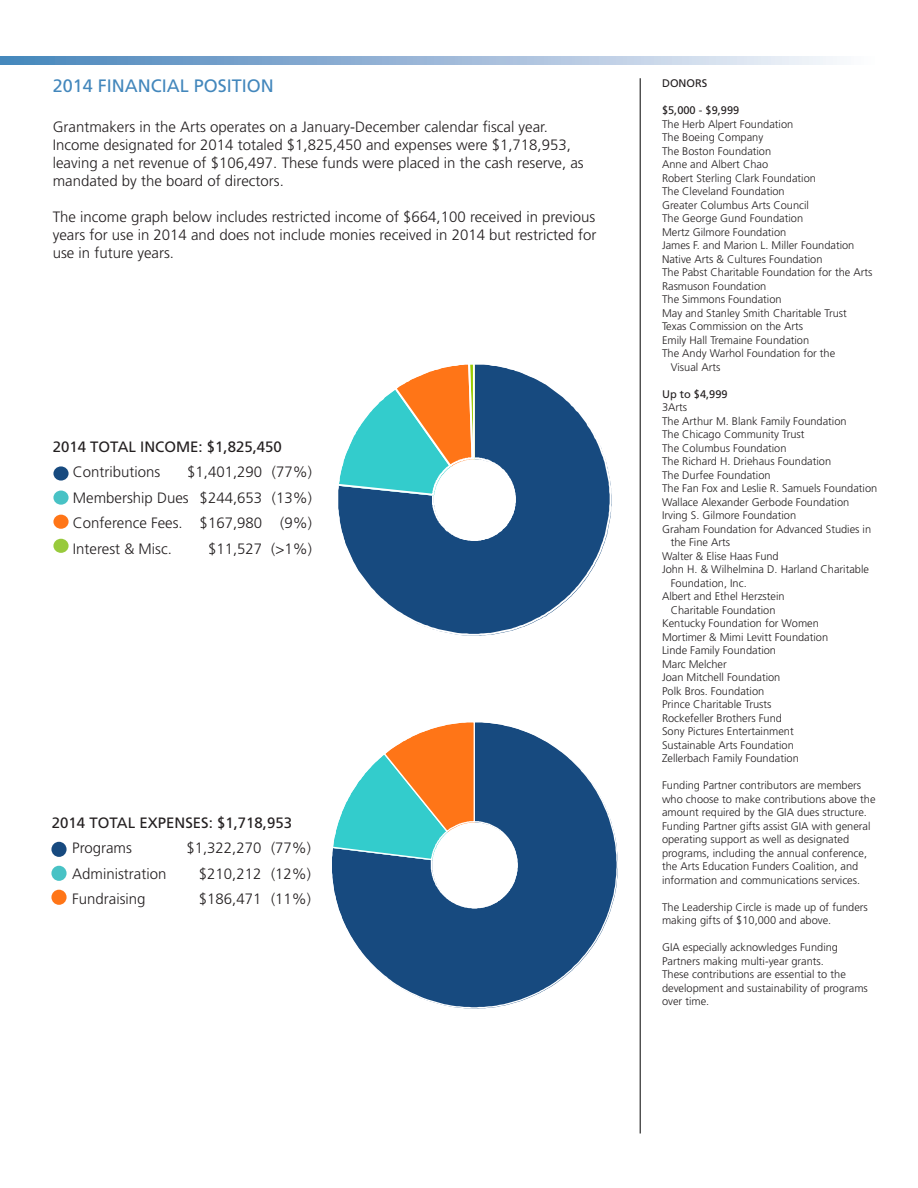
<style>
.page{position:relative;width:918px;height:1188px;background:#fff}
.page>*{position:absolute;margin:0;border:0;box-sizing:border-box;transform-origin:0 0}
.t1{font:18px "Frutiger";color:#4387bc}
.t2{font:300 15px/18px "Frutiger";color:#231f20}
.t3{font:15px "Frutiger";color:#231f20}
.t4{font:300 11.1px/13.5px "Frutiger";color:#231f20}
.t5{font:11.1px "Frutiger";color:#231f20}
</style>
<div class="page">
<div style="left:51px;top:842px;width:16px;height:15px;background:#174a7f;border-radius:50%"></div>
<div style="left:51px;top:890px;width:16px;height:15px;background:#ff7517;border-radius:50%"></div>
<div style="left:51px;top:866px;width:16px;height:15px;background:#48c2c5;border-radius:50%"></div>
<div style="left:53px;top:466px;width:16px;height:15px;background:#174a7f;border-radius:50%"></div>
<div style="left:53px;top:515px;width:16px;height:14px;background:#ff7517;border-radius:50%"></div>
<div style="left:53px;top:491px;width:16px;height:14px;background:#48c2c5;border-radius:50%"></div>
<div style="left:53px;top:539px;width:16px;height:14px;background:#98ca3c;border-radius:50%"></div>
<hr style="left:640px;top:78px;width:1px;height:1056px;background:#000">
<svg style="left:0;top:57px;width:837px;height:7px;background:#9ab9d8"></svg>
<svg style="left:338px;top:364px;width:274px;height:272px"></svg>
<svg style="left:338px;top:364px;width:138px;height:133px"></svg>
<svg style="left:332px;top:722px;width:286px;height:287px"></svg>
<svg style="left:332px;top:722px;width:144px;height:139px"></svg>
<p class="t1" style="left:53px;top:76px;width:223px">2014 FINANCIAL POSITION</p>
<p class="t2" style="left:53px;top:118px;width:532px">Grantmakers in the Arts operates on a January-December calendar fiscal year.<br>Income designated for 2014 totaled $1,825,450 and expenses were $1,718,953, leaving a net revenue of $106,497. These funds were placed in the cash reserve, as mandated by the board of directors.</p>
<p class="t2" style="left:53px;top:208px;width:545px;text-align:justify">The income graph below includes restricted income of $664,100 received in previous years for use in 2014 and does not include monies received in 2014 but restricted for use in future years.</p>
<p class="t3" style="left:53px;top:438px;width:231px">2014 TOTAL INCOME: $1,825,450</p>
<p class="t2" style="left:73px;top:463px;width:89px">Contributions</p>
<p class="t2" style="left:187px;top:463px;width:126px">$1,401,290 (77%)</p>
<p class="t2" style="left:73px;top:489px;width:240px">Membership Dues $244,653 (13%)</p>
<p class="t2" style="left:73px;top:514px;width:240px">Conference Fees. $167,980 (9%)</p>
<p class="t2" style="left:73px;top:540px;width:100px">Interest &amp; Misc.</p>
<p class="t2" style="left:208px;top:540px;width:105px">$11,527 (&gt;1%)</p>
<p class="t3" style="left:52px;top:814px;width:242px">2014 TOTAL EXPENSES: $1,718,953</p>
<p class="t2" style="left:72px;top:839px;width:61px">Programs</p>
<p class="t2" style="left:186px;top:839px;width:126px">$1,322,270 (77%)</p>
<p class="t2" style="left:72px;top:865px;width:96px">Administration</p>
<p class="t2" style="left:199px;top:865px;width:114px">$210,212 (12%)</p>
<p class="t2" style="left:72px;top:890px;width:75px">Fundraising</p>
<p class="t2" style="left:199px;top:890px;width:114px">$186,471 (11%)</p>
<p class="t5" style="left:662px;top:77px;width:47px">DONORS</p>
<p class="t5" style="left:662px;top:104px;width:79px">$5,000 - $9,999</p>
<p class="t4" style="left:662px;top:117px;width:133px">The Herb Alpert Foundation</p>
<p class="t4" style="left:662px;top:131px;width:103px">The Boeing Company</p>
<p class="t4" style="left:662px;top:144px;width:111px">The Boston Foundation</p>
<p class="t4" style="left:662px;top:158px;width:108px">Anne and Albert Chao</p>
<p class="t4" style="left:662px;top:171px;width:155px">Robert Sterling Clark Foundation</p>
<p class="t4" style="left:662px;top:185px;width:124px">The Cleveland Foundation</p>
<p class="t4" style="left:662px;top:198px;width:149px">Greater Columbus Arts Council</p>
<p class="t4" style="left:662px;top:212px;width:143px">The George Gund Foundation</p>
<p class="t4" style="left:662px;top:225px;width:126px">Mertz Gilmore Foundation</p>
<p class="t4" style="left:662px;top:239px;width:194px">James F. and Marion L. Miller Foundation</p>
<p class="t4" style="left:662px;top:252px;width:162px">Native Arts &amp; Cultures Foundation</p>
<p class="t4" style="left:662px;top:266px;width:212px">The Pabst Charitable Foundation for the Arts</p>
<p class="t4" style="left:662px;top:279px;width:106px">Rasmuson Foundation</p>
<p class="t4" style="left:662px;top:293px;width:121px">The Simmons Foundation</p>
<p class="t4" style="left:662px;top:306px;width:186px">May and Stanley Smith Charitable Trust</p>
<p class="t4" style="left:662px;top:320px;width:143px">Texas Commission on the Arts</p>
<p class="t4" style="left:662px;top:333px;width:149px">Emily Hall Tremaine Foundation</p>
<p class="t4" style="left:671px;top:347px;width:166px;text-indent:-9px">The Andy Warhol Foundation for the<br>Visual Arts</p>
<p class="t5" style="left:662px;top:387px;width:67px">Up to $4,999</p>
<p class="t4" style="left:662px;top:401px;width:27px">3Arts</p>
<p class="t4" style="left:662px;top:414px;width:186px">The Arthur M. Blank Family Foundation</p>
<p class="t4" style="left:662px;top:428px;width:144px">The Chicago Community Trust</p>
<p class="t4" style="left:662px;top:441px;width:126px">The Columbus Foundation</p>
<p class="t4" style="left:662px;top:455px;width:171px">The Richard H. Driehaus Foundation</p>
<p class="t4" style="left:662px;top:468px;width:110px">The Durfee Foundation</p>
<p class="t4" style="left:662px;top:482px;width:217px">The Fan Fox and Leslie R. Samuels Foundation</p>
<p class="t4" style="left:662px;top:495px;width:189px">Wallace Alexander Gerbode Foundation</p>
<p class="t4" style="left:662px;top:509px;width:136px">Irving S. Gilmore Foundation</p>
<p class="t4" style="left:671px;top:522px;width:202px;text-indent:-9px">Graham Foundation for Advanced Studies in the Fine Arts</p>
<p class="t4" style="left:662px;top:549px;width:118px">Walter &amp; Elise Haas Fund</p>
<p class="t4" style="left:671px;top:563px;width:200px;text-indent:-9px">John H. &amp; Wilhelmina D. Harland Charitable<br>Foundation, Inc.</p>
<p class="t4" style="left:662px;top:590px;width:124px;text-align:center">Albert and Ethel Herzstein<br>Charitable Foundation</p>
<p class="t4" style="left:662px;top:617px;width:158px">Kentucky Foundation for Women</p>
<p class="t4" style="left:662px;top:630px;width:168px">Mortimer &amp; Mimi Levitt Foundation</p>
<p class="t4" style="left:662px;top:644px;width:116px">Linde Family Foundation</p>
<p class="t4" style="left:662px;top:657px;width:66px">Marc Melcher</p>
<p class="t4" style="left:662px;top:671px;width:120px">Joan Mitchell Foundation</p>
<p class="t4" style="left:662px;top:684px;width:104px">Polk Bros. Foundation</p>
<p class="t4" style="left:662px;top:698px;width:111px">Prince Charitable Trusts</p>
<p class="t4" style="left:662px;top:711px;width:122px">Rockefeller Brothers Fund</p>
<p class="t4" style="left:662px;top:725px;width:133px">Sony Pictures Entertainment</p>
<p class="t4" style="left:662px;top:738px;width:133px">Sustainable Arts Foundation</p>
<p class="t4" style="left:662px;top:752px;width:138px">Zellerbach Family Foundation</p>
<p class="t4" style="left:662px;top:779px;width:215px">Funding Partner contributors are members who choose to make contributions above the amount required by the GIA dues structure.<br>Funding Partner gifts assist GIA with general operating support as well as designated programs, including the annual conference, the Arts Education Funders Coalition, and information and communications services.</p>
<p class="t4" style="left:662px;top:900px;width:207px">The Leadership Circle is made up of funders making gifts of $10,000 and above.</p>
<p class="t4" style="left:662px;top:941px;width:207px">GIA especially acknowledges Funding Partners making multi-year grants.<br>These contributions are essential to the development and sustainability of programs over time.</p>
</div>
